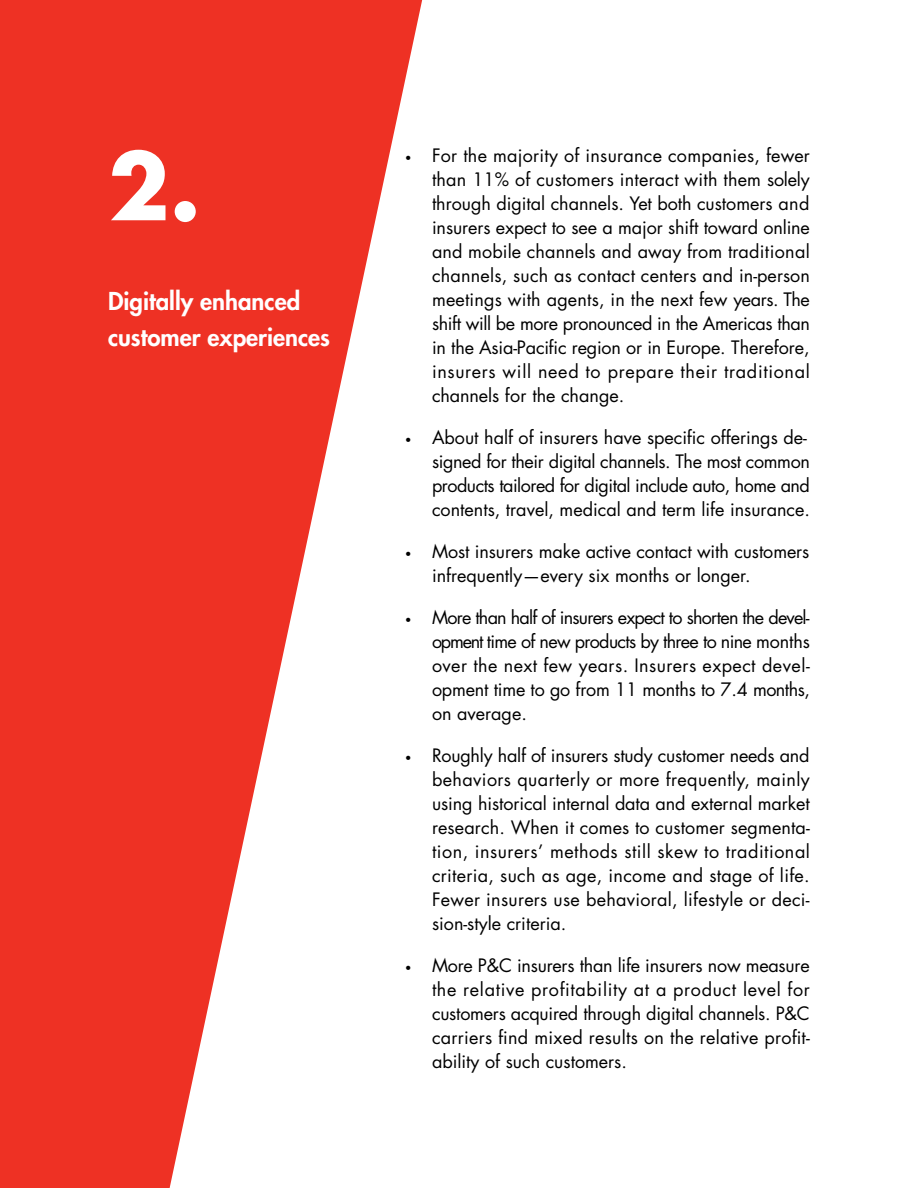
<style>
.page{position:relative;width:918px;height:1188px;background:#fff}
.page>*{position:absolute;margin:0;border:0;box-sizing:border-box;transform-origin:0 0}
.t1{font:700 90px "Futura";color:#fff}
.t2{font:800 24px/36px "Futura";color:#fff}
.t3{font:18px/24px "Futura";color:#000;text-align:justify}
.t4{font:18px/24px "Futura";letter-spacing:-.02em;color:#000}
.s1{font-family:"Scala"}
</style>
<div class="page">
<svg style="left:0;top:0;width:422px;height:1188px;fill:#ee3124"></svg>
<h1 class="t1" style="left:108px;top:127px;width:94px">2.</h1>
<h2 class="t2" style="left:108px;top:283px;width:224px">Digitally enhanced customer experiences</h2>
<p class="t3" style="left:432px;top:144px;width:380px;text-indent:-27px"><span class="s1">•</span> For the majority of insurance companies, fewer than 11% of customers interact with them solely through digital channels. Yet both customers and insurers expect to see a major shift toward online and mobile channels and away from traditional channels, such as contact centers and in-person meetings with agents, in the next few years. The shift will be more pronounced in the Americas than in the Asia-Pacific region or in Europe. Therefore, insurers will need to prepare their traditional channels for the change.</p>
<p class="t4" style="left:432px;top:426px;width:380px;text-indent:-27px"><span class="s1">•</span> About half of insurers have specific offerings de&shy;signed for their digital channels. The most common products tailored for digital include auto, home and contents, travel, medical and term life insurance.</p>
<p class="t3" style="left:432px;top:540px;width:379px;text-indent:-27px"><span class="s1">•</span> Most insurers make active contact with customers infrequently—every six months or longer.</p>
<p class="t3" style="left:432px;top:606px;width:380px;text-indent:-27px"><span class="s1">•</span> More than half of insurers expect to shorten the devel&shy;opment time of new products by three to nine months over the next few years. Insurers expect devel&shy;opment time to go from 11 months to 7.4 months, on average.</p>
<p class="t3" style="left:432px;top:744px;width:380px;text-align:left;text-indent:-27px"><span class="s1">•</span> Roughly half of insurers study customer needs and behaviors quarterly or more frequently, mainly using historical internal data and external market research. When it comes to customer segmenta&shy;tion, insurers’ methods still skew to traditional criteria, such as age, income and stage of life.<br>Fewer insurers use behavioral, lifestyle or deci&shy;sion-style criteria.</p>
<p class="t3" style="left:432px;top:954px;width:380px;text-indent:-27px"><span class="s1">•</span> More P&amp;C insurers than life insurers now measure the relative profitability at a product level for customers acquired through digital channels. P&amp;C carriers find mixed results on the relative profit&shy;ability of such customers.</p>
</div>
